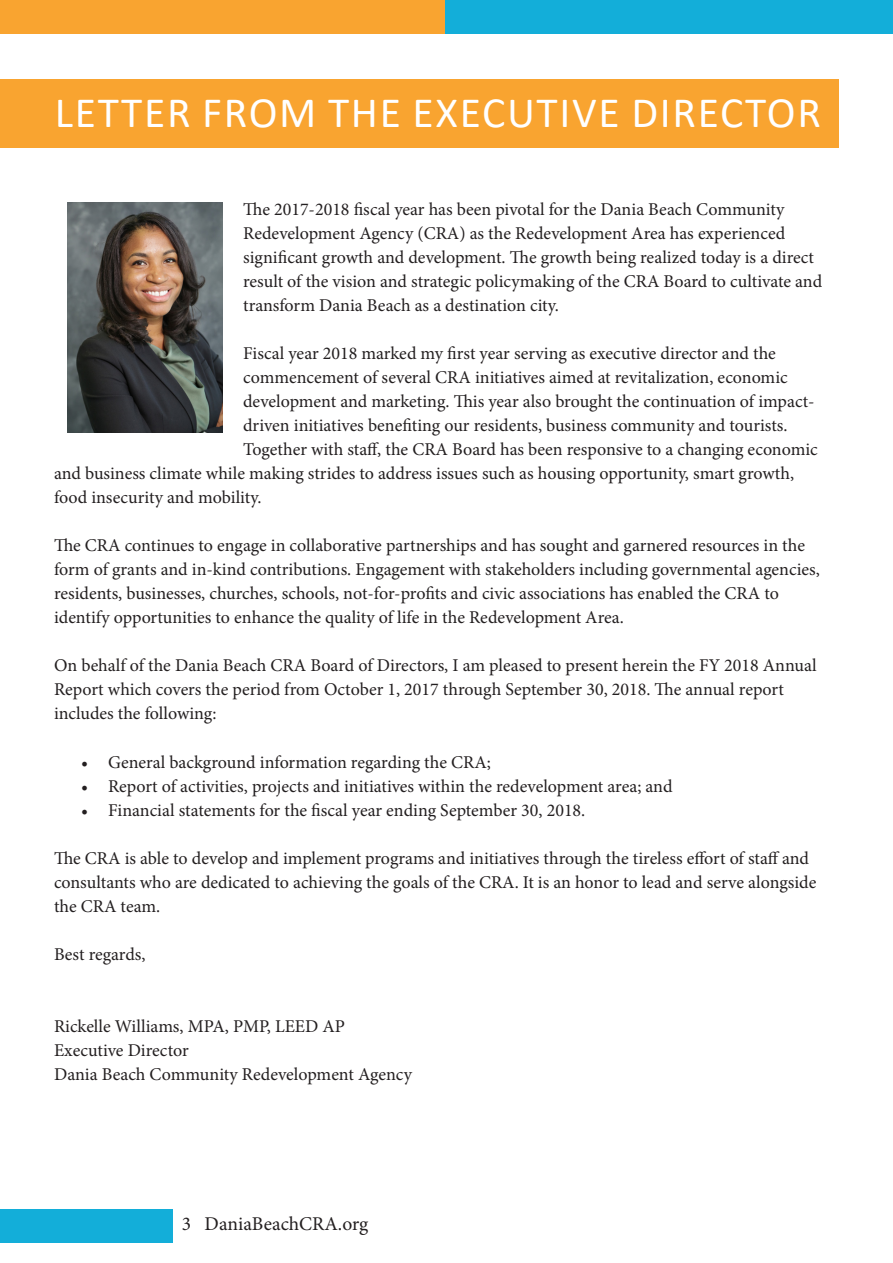
<style>
.page{position:relative;width:893px;height:1263px;background:#fff}
.page>*{position:absolute;margin:0;border:0;box-sizing:border-box;transform-origin:0 0}
.t1{font:43.5px "Calibri";letter-spacing:.04em;color:#fff}
.t2{font:19.5px "Minion Pro";color:#231f20}
.t3{font:18px/24px "Minion Pro";color:#231f20}
</style>
<div class="page">
<div style="left:0;top:0;width:446px;height:34px;background:#f9a430"></div>
<div style="left:446px;top:0;width:447px;height:34px;background:#13aed9"></div>
<div style="left:0;top:79px;width:839px;height:69px;background:#f9a430"></div>
<hr style="left:892px;top:0;width:1px;height:34px;background:#f9a430">
<div style="left:0;top:1209px;width:172px;height:34px;background:#13aed9"></div>
<img style="left:67px;top:202px;width:156px;height:230px">
<p class="t1" style="left:55px;top:82px;width:768px">LETTER FROM THE EXECUTIVE DIRECTOR</p>
<p class="t3" style="left:243px;top:198px;width:581px">The 2017-2018 fiscal year has been pivotal for the Dania Beach Community Redevelopment Agency (CRA) as the Redevelopment Area has experienced significant growth and development. The growth being realized today is a direct result of the vision and strategic policymaking of the CRA Board to cultivate and transform Dania Beach as a destination city.</p>
<p class="t3" style="left:243px;top:342px;width:534px">Fiscal year 2018 marked my first year serving as executive director and the</p>
<p class="t3" style="left:243px;top:366px;width:546px">commencement of several CRA initiatives aimed at revitalization, economic</p>
<p class="t3" style="left:243px;top:390px;width:573px">development and marketing. This year also brought the continuation of impact-</p>
<p class="t3" style="left:243px;top:414px;width:546px">driven initiatives benefiting our residents, business community and tourists.</p>
<p class="t3" style="left:243px;top:438px;width:576px">Together with staff, the CRA Board has been responsive to a changing economic</p>
<p class="t3" style="left:54px;top:462px;width:742px">and business climate while making strides to address issues such as housing opportunity, smart growth,</p>
<p class="t3" style="left:54px;top:486px;width:209px">food insecurity and mobility.</p>
<p class="t3" style="left:54px;top:534px;width:767px">The CRA continues to engage in collaborative partnerships and has sought and garnered resources in the form of grants and in-kind contributions. Engagement with stakeholders including governmental agencies, residents, businesses, churches, schools, not-for-profits and civic associations has enabled the CRA to identify opportunities to enhance the quality of life in the Redevelopment Area.</p>
<p class="t3" style="left:54px;top:654px;width:764px">On behalf of the Dania Beach CRA Board of Directors, I am pleased to present herein the FY 2018 Annual<br>Report which covers the period from October 1, 2017 through September 30, 2018. The annual report includes the following:</p>
<p class="t3" style="left:81px;top:750px;width:411px">• General background information regarding the CRA;</p>
<p class="t3" style="left:81px;top:774px;width:593px">• Report of activities, projects and initiatives within the redevelopment area; and</p>
<p class="t3" style="left:81px;top:798px;width:506px">• Financial statements for the fiscal year ending September 30, 2018.</p>
<p class="t3" style="left:54px;top:846px;width:764px">The CRA is able to develop and implement programs and initiatives through the tireless effort of staff and consultants who are dedicated to achieving the goals of the CRA. It is an honor to lead and serve alongside the CRA team.</p>
<p class="t3" style="left:54px;top:942px;width:93px">Best regards,</p>
<p class="t3" style="left:54px;top:1014px;width:293px">Rickelle Williams, MPA, PMP, LEED AP</p>
<p class="t3" style="left:54px;top:1038px;width:136px">Executive Director</p>
<p class="t3" style="left:54px;top:1062px;width:360px">Dania Beach Community Redevelopment Agency</p>
<p class="t2" style="left:182px;top:1211px;width:188px">3 DaniaBeachCRA.org</p>
</div>
